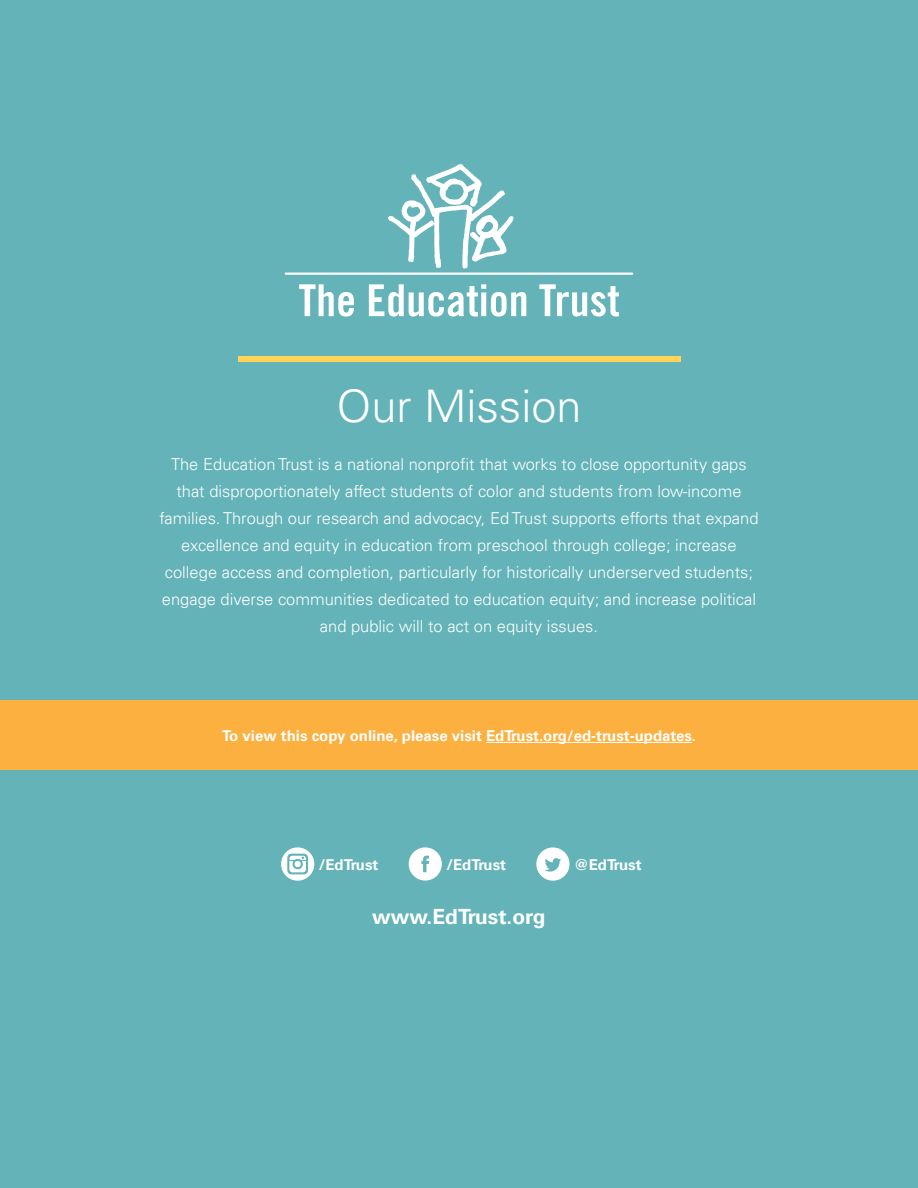
<style>
.page{position:relative;width:918px;height:1188px;background:#63b3b8}
.page>*{position:absolute;margin:0;border:0;box-sizing:border-box;transform-origin:0 0}
.t1{font:51px "socialtype";color:#fff}
.t2{font:300 45px "Univers LT";color:#fff}
.t3{font:700 21px "Univers LT";color:#fff}
.t4{font:300 16.5px/27px "Univers LT";color:#fff;text-align:center}
.t5{font:700 15px "Univers LT";color:#fff}
</style>
<div class="page">
<div style="left:238px;top:357px;width:442px;height:5px;background:#ffd457"></div>
<svg style="left:299px;top:284px;width:55px;height:33px"></svg>
<svg style="left:369px;top:284px;width:157px;height:33px"></svg>
<svg style="left:539px;top:284px;width:80px;height:33px"></svg>
<svg style="left:388px;top:164px;width:126px;height:105px"></svg>
<hr style="left:285px;top:273px;width:348px;height:2px;background:#fff">
<div style="left:0;top:700px;width:918px;height:70px;background:#fbb040"></div>
<hr style="left:486px;top:742px;width:206px;height:1px;background:#fff">
<h2 class="t2" style="left:336px;top:379px;width:247px">Our Mission</h2>
<p class="t4" style="left:159px;top:450px;width:601px">The Education Trust is a national nonprofit that works to close opportunity gaps that disproportionately affect students of color and students from low-income families. Through our research and advocacy, Ed Trust supports efforts that expand excellence and equity in education from preschool through college; increase college access and completion, particularly for historically underserved students; engage diverse communities dedicated to education equity; and increase political and public will to act on equity issues.</p>
<p class="t5" style="left:222px;top:727px;width:475px">To view this copy online, please visit EdTrust.org/ed-trust-updates.</p>
<h1 class="t1" style="left:276px;top:834px;width:44px">V</h1>
<p class="t5" style="left:319px;top:856px;width:61px">/EdTrust</p>
<h1 class="t1" style="left:404px;top:834px;width:44px">B</h1>
<p class="t5" style="left:446px;top:856px;width:61px">/EdTrust</p>
<h1 class="t1" style="left:532px;top:834px;width:44px">A</h1>
<p class="t5" style="left:574px;top:856px;width:69px">@EdTrust</p>
<p class="t3" style="left:372px;top:904px;width:175px">www.EdTrust.org</p>
</div>
